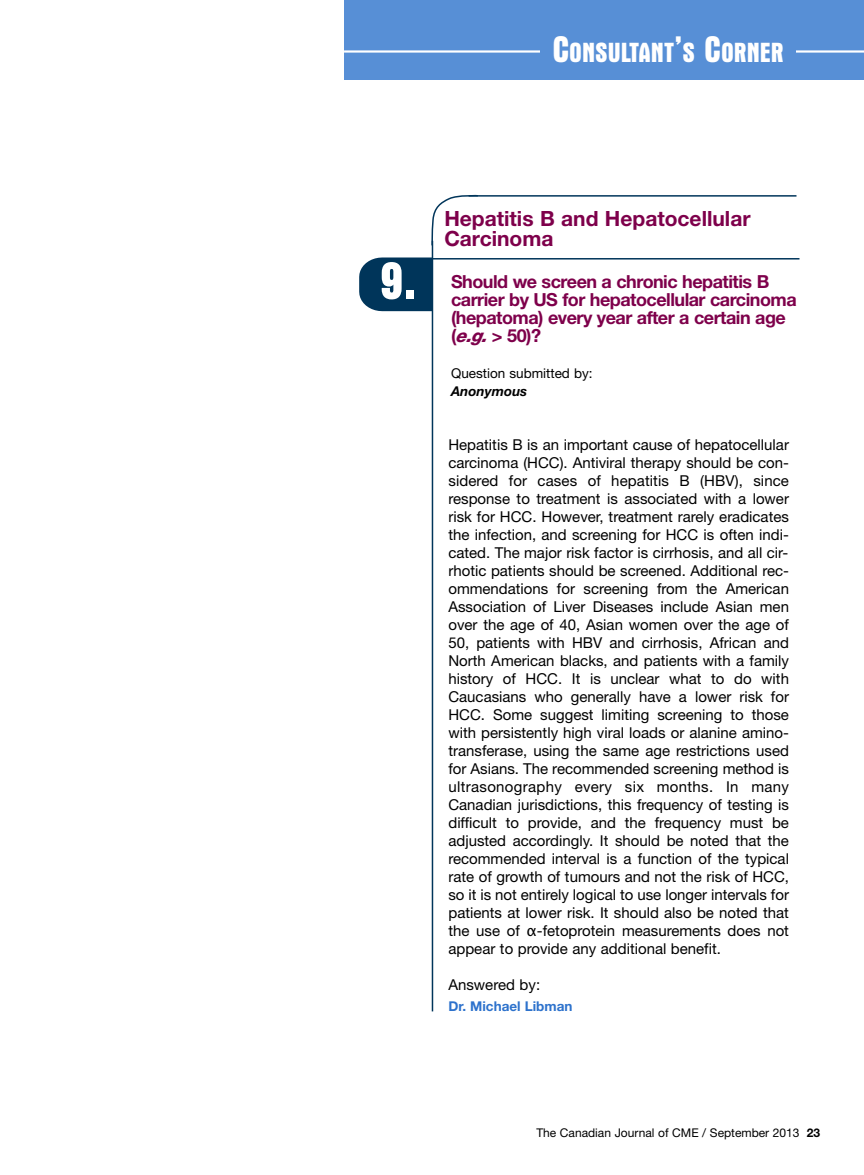
<style>
.page{position:relative;width:864px;height:1175px;background:#fff}
.page>*{position:absolute;margin:0;border:0;box-sizing:border-box;transform-origin:0 0}
.t1{font:700 condensed 54.45px "Aurora BT";color:#fff}
.t2{font:700 condensed 28.2px "Aurora BT";color:#fff}
.t3{font:700 21px/19.5px "Helvetica Neue";color:#7e004b}
.t4{font:700 18px/18px "Helvetica Neue";letter-spacing:-.03em;color:#7e004b}
.t5{font:15px/18px "Helvetica Neue";color:#000;text-align:justify}
.t6{font:13.5px "Helvetica Neue";color:#000}
.t7{font:700 13.5px "Helvetica Neue";color:#2d72cc}
.t8{font:italic 700 13.5px "Helvetica Neue";color:#000}
.t9{font:12px "Helvetica Neue";color:#000}
.s1{font-size:37.5px}
.s2{font-weight:800;font-style:italic}
.s3{font-family:"Lucida Grande"}
.s4{font-weight:700}
</style>
<div class="page">
<div style="left:344px;top:0;width:520px;height:80px;background:#578fd6"></div>
<hr style="left:344px;top:50px;width:520px;height:3px;background:#fff">
<hr style="left:432px;top:241px;width:1px;height:770px;background:#00355a">
<hr style="left:432px;top:258px;width:368px;height:1px;background:#00355a">
<svg style="left:431px;top:194px;width:46px;height:53px"></svg>
<svg style="left:359px;top:257px;width:73px;height:54px;background:#0f4163"></svg>
<hr style="left:469px;top:195px;width:327px;height:2px;background:#00355a">
<div style="left:540px;top:26px;width:256px;height:48px;background:#578fd6"></div>
<h2 class="t2" style="left:552px;top:35px;width:233px"><span class="s1">C</span>ONSULTANT<span class="s1">’</span>S <span class="s1">C</span>ORNER</h2>
<h1 class="t1" style="left:380px;top:248px;width:37px">9.</h1>
<h3 class="t3" style="left:444px;top:211px;width:308px">Hepatitis B and Hepatocellular<br>Carcinoma</h3>
<p class="t4" style="left:451px;top:274px;width:347px">Should we screen a chronic hepatitis B carrier by US for hepatocellular carcinoma (hepatoma) every year after a certain age (<span class="s2">e.g.</span>&gt; 50)?</p>
<p class="t6" style="left:451px;top:368px;width:143px">Question submitted by:</p>
<p class="t8" style="left:451px;top:386px;width:78px">Anonymous</p>
<p class="t5" style="left:448px;top:437px;width:342px">Hepatitis B is an important cause of hepatocellular carcinoma (HCC). Antiviral therapy should be con&shy;sidered for cases of hepatitis B (HBV), since response to treatment is associated with a lower risk for HCC. However, treatment rarely eradicates the infection, and screening for HCC is often indi&shy;cated. The major risk factor is cirrhosis, and all cir&shy;rhotic patients should be screened. Additional rec&shy;ommendations for screening from the American Association of Liver Diseases include Asian men over the age of 40, Asian women over the age of 50, patients with HBV and cirrhosis, African and North American blacks, and patients with a family history of HCC. It is unclear what to do with Caucasians who generally have a lower risk for HCC. Some suggest limiting screening to those with persistently high viral loads or alanine amino&shy;transferase, using the same age restrictions used for Asians. The recommended screening method is ultrasonography every six months. In many Canadian jurisdictions, this frequency of testing is difficult to provide, and the frequency must be adjusted accordingly. It should be noted that the recommended interval is a function of the typical rate of growth of tumours and not the risk of HCC, so it is not entirely logical to use longer intervals for patients at lower risk. It should also be noted that the use of <span class="s3">α</span>-fetoprotein measurements does not appear to provide any additional benefit.</p>
<p class="t5" style="left:448px;top:977px;width:93px">Answered by:</p>
<p class="t7" style="left:448px;top:1001px;width:126px">Dr. Michael Libman</p>
<p class="t9" style="left:536px;top:1128px;width:285px">The Canadian Journal of CME / September 2013 <span class="s4">23</span></p>
</div>
